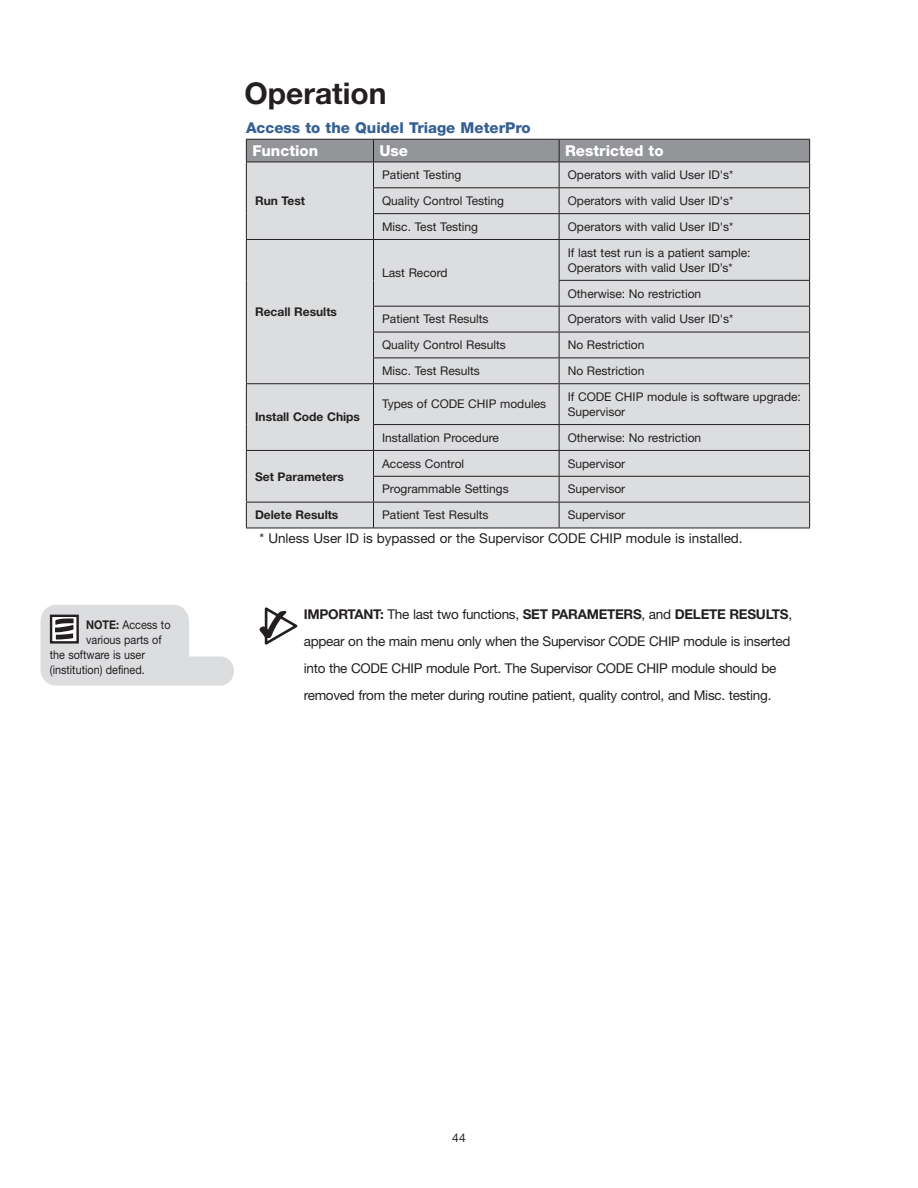
<style>
.page{position:relative;width:918px;height:1188px;background:#fff}
.page>*{position:absolute;margin:0;border:0;box-sizing:border-box;transform-origin:0 0}
.section_head{font:700 30px "Helvetica Neue LT Std";color:#231f20}
.body_subhead_95_10_1{font:800 15px "Helvetica Neue LT Std";color:#345f92}
.t1{font:800 15px "Helvetica Neue LT Std";color:#fff}
.body_tab_0-55_indent{font:13.5px/27px "Helvetica Neue LT Std";letter-spacing:-.02em;color:#231f20}
.Alere_Body_Copy{font:13.5px "Helvetica Neue LT Std";color:#231f20}
.Alere_note_on_side{font:12px "Helvetica Neue LT Std";color:#231f20}
.Alere_note_on_side-2{font:12px "Helvetica Neue LT Std";color:#231f20;scale:.9 1}
.t2{font:700 12px "Helvetica Neue LT Std";color:#231f20}
.s1{font-weight:700}
</style>
<div class="page">
<div style="left:247px;top:240px;width:562px;height:288px;background:#dcdddf"></div>
<svg style="left:246px;top:139px;width:564px;height:100px;background:#c5c6c8"></svg>
<hr style="left:246px;top:239px;width:128px;height:1px;background:#231f20">
<hr style="left:246px;top:240px;width:1px;height:40px;background:#231f20">
<hr style="left:374px;top:239px;width:185px;height:1px;background:#231f20">
<hr style="left:373px;top:240px;width:1px;height:40px;background:#231f20">
<hr style="left:559px;top:239px;width:251px;height:1px;background:#231f20">
<hr style="left:559px;top:240px;width:1px;height:40px;background:#231f20">
<hr style="left:809px;top:240px;width:1px;height:40px;background:#231f20">
<svg style="left:246px;top:280px;width:1px;height:103px"></svg>
<svg style="left:373px;top:280px;width:1px;height:103px"></svg>
<svg style="left:559px;top:281px;width:1px;height:102px"></svg>
<svg style="left:809px;top:281px;width:1px;height:102px"></svg>
<hr style="left:246px;top:384px;width:1px;height:41px;background:#231f20">
<hr style="left:373px;top:384px;width:1px;height:40px;background:#231f20">
<hr style="left:559px;top:384px;width:1px;height:40px;background:#231f20">
<hr style="left:809px;top:384px;width:1px;height:40px;background:#231f20">
<svg style="left:246px;top:425px;width:1px;height:103px"></svg>
<svg style="left:373px;top:425px;width:1px;height:103px"></svg>
<svg style="left:559px;top:425px;width:1px;height:103px"></svg>
<svg style="left:809px;top:425px;width:1px;height:103px"></svg>
<hr style="left:374px;top:162px;width:185px;height:1px;background:#231f20">
<hr style="left:559px;top:162px;width:251px;height:1px;background:#231f20">
<hr style="left:246px;top:383px;width:128px;height:1px;background:#231f20">
<hr style="left:246px;top:450px;width:128px;height:1px;background:#231f20">
<hr style="left:246px;top:502px;width:128px;height:1px;background:#231f20">
<hr style="left:246px;top:528px;width:128px;height:1px;background:#231f20">
<hr style="left:373px;top:306px;width:186px;height:1px;background:#231f20">
<hr style="left:373px;top:332px;width:186px;height:1px;background:#231f20">
<hr style="left:373px;top:358px;width:186px;height:1px;background:#231f20">
<hr style="left:374px;top:383px;width:185px;height:1px;background:#231f20">
<hr style="left:373px;top:424px;width:186px;height:1px;background:#231f20">
<hr style="left:374px;top:450px;width:185px;height:1px;background:#231f20">
<hr style="left:373px;top:476px;width:186px;height:1px;background:#231f20">
<hr style="left:374px;top:502px;width:185px;height:1px;background:#231f20">
<hr style="left:374px;top:528px;width:185px;height:1px;background:#231f20">
<hr style="left:559px;top:280px;width:251px;height:1px;background:#231f20">
<hr style="left:559px;top:306px;width:251px;height:1px;background:#231f20">
<hr style="left:559px;top:332px;width:251px;height:1px;background:#231f20">
<hr style="left:559px;top:358px;width:251px;height:1px;background:#231f20">
<hr style="left:559px;top:383px;width:251px;height:1px;background:#231f20">
<hr style="left:559px;top:424px;width:251px;height:1px;background:#231f20">
<hr style="left:559px;top:450px;width:251px;height:1px;background:#231f20">
<hr style="left:559px;top:476px;width:251px;height:1px;background:#231f20">
<hr style="left:559px;top:502px;width:251px;height:1px;background:#231f20">
<hr style="left:559px;top:528px;width:251px;height:1px;background:#231f20">
<svg style="left:260px;top:607px;width:37px;height:38px"></svg>
<svg style="left:40px;top:605px;width:194px;height:81px"></svg>
<p class="Alere_note_on_side-2" style="left:86px;top:617px;width:95px"><span class="s1">NOTE:</span> Access to</p>
<p class="Alere_note_on_side-2" style="left:86px;top:632px;width:85px">various parts of</p>
<p class="Alere_note_on_side-2" style="left:50px;top:647px;width:107px">the software is user</p>
<p class="Alere_note_on_side-2" style="left:50px;top:662px;width:107px">(institution) defined.</p>
<p class="section_head" style="left:244px;top:75px;width:144px">Operation</p>
<p class="body_subhead_95_10_1" style="left:246px;top:119px;width:286px">Access to the Quidel Triage MeterPro</p>
<p class="t1" style="left:252px;top:142px;width:67px">Function</p>
<p class="t1" style="left:380px;top:142px;width:30px">Use</p>
<p class="t1" style="left:565px;top:142px;width:100px">Restricted to</p>
<p class="t2" style="left:255px;top:193px;width:52px">Run Test</p>
<p class="t2" style="left:255px;top:304px;width:84px">Recall Results</p>
<p class="t2" style="left:255px;top:410px;width:107px">Install Code Chips</p>
<p class="t2" style="left:255px;top:469px;width:91px">Set Parameters</p>
<p class="Alere_note_on_side" style="left:382px;top:168px;width:81px">Patient Testing</p>
<p class="Alere_note_on_side" style="left:568px;top:168px;width:167px">Operators with valid User ID's*</p>
<p class="Alere_note_on_side" style="left:382px;top:194px;width:124px">Quality Control Testing</p>
<p class="Alere_note_on_side" style="left:568px;top:194px;width:167px">Operators with valid User ID's*</p>
<p class="Alere_note_on_side" style="left:382px;top:219px;width:98px">Misc. Test Testing</p>
<p class="Alere_note_on_side" style="left:568px;top:219px;width:167px">Operators with valid User ID's*</p>
<p class="Alere_note_on_side" style="left:382px;top:266px;width:67px">Last Record</p>
<p class="Alere_note_on_side" style="left:568px;top:245px;width:184px">If last test run is a patient sample:</p>
<p class="Alere_note_on_side" style="left:568px;top:260px;width:166px">Operators with valid User ID’s*</p>
<p class="Alere_note_on_side" style="left:568px;top:286px;width:135px">Otherwise: No restriction</p>
<p class="Alere_note_on_side" style="left:382px;top:312px;width:108px">Patient Test Results</p>
<p class="Alere_note_on_side" style="left:568px;top:312px;width:167px">Operators with valid User ID's*</p>
<p class="Alere_note_on_side" style="left:382px;top:338px;width:125px">Quality Control Results</p>
<p class="Alere_note_on_side" style="left:568px;top:338px;width:78px">No Restriction</p>
<p class="Alere_note_on_side" style="left:382px;top:364px;width:99px">Misc. Test Results</p>
<p class="Alere_note_on_side" style="left:568px;top:364px;width:78px">No Restriction</p>
<p class="Alere_note_on_side" style="left:382px;top:397px;width:166px">Types of CODE CHIP modules</p>
<p class="Alere_note_on_side" style="left:568px;top:390px;width:235px">If CODE CHIP module is software upgrade:</p>
<p class="Alere_note_on_side" style="left:568px;top:405px;width:59px">Supervisor</p>
<p class="Alere_note_on_side" style="left:382px;top:430px;width:118px">Installation Procedure</p>
<p class="Alere_note_on_side" style="left:568px;top:430px;width:135px">Otherwise: No restriction</p>
<p class="Alere_note_on_side" style="left:382px;top:456px;width:84px">Access Control</p>
<p class="Alere_note_on_side" style="left:568px;top:456px;width:59px">Supervisor</p>
<p class="Alere_note_on_side" style="left:382px;top:482px;width:128px">Programmable Settings</p>
<p class="Alere_note_on_side" style="left:568px;top:482px;width:59px">Supervisor</p>
<p class="t2" style="left:255px;top:508px;width:85px">Delete Results</p>
<p class="Alere_note_on_side" style="left:382px;top:508px;width:108px">Patient Test Results</p>
<p class="Alere_note_on_side" style="left:568px;top:508px;width:59px">Supervisor</p>
<p class="Alere_Body_Copy" style="left:260px;top:530px;width:485px">* Unless User ID is bypassed or the Supervisor CODE CHIP module is installed.</p>
<p class="body_tab_0-55_indent" style="left:304px;top:600px;width:490px"><span class="s1">IMPORTANT:</span> The last two functions, <span class="s1">SET PARAMETERS</span>, and <span class="s1">DELETE RESULTS</span>, appear on the main menu only when the Supervisor CODE CHIP module is inserted into the CODE CHIP module Port. The Supervisor CODE CHIP module should be removed from the meter during routine patient, quality control, and Misc. testing.</p>
<p class="Alere_note_on_side" style="left:452px;top:1131px;width:15px">44</p>
</div>
